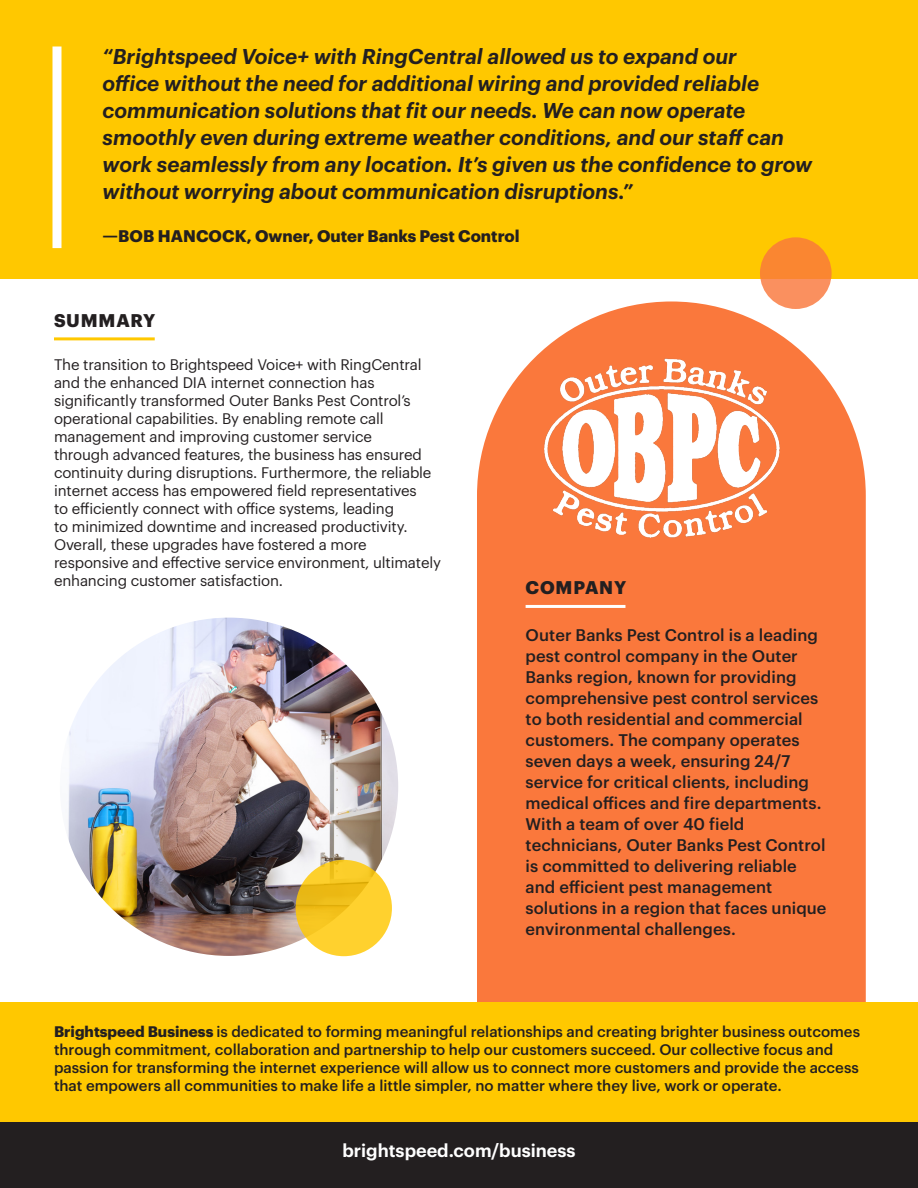
<style>
.page{position:relative;width:918px;height:1188px;background:#fff}
.page>*{position:absolute;margin:0;border:0;box-sizing:border-box;transform-origin:0 0}
.t1{font:italic 600 21px/27px "Graphik";color:#231f20}
.t2{font:600 18px "Graphik";color:#fff}
.subhead{font:700 18px "Graphik";letter-spacing:.045em;color:#231f20}
.text{font:500 16.5px/21px "Graphik";letter-spacing:.005em;color:#231f20}
.t3{font:700 16.5px "Graphik";color:#231f20}
.text-2{font:15px/18px "Graphik";letter-spacing:-.01em;color:#231f20}
.text-3{font:500 15px/18px "Graphik";color:#231f20}
.s1{font-weight:700}
</style>
<div class="page">
<div style="left:0;top:1122px;width:918px;height:66px;background:#231f20"></div>
<svg style="left:477px;top:302px;width:389px;height:701px;background:#fa8149"></svg>
<div style="left:0;top:1003px;width:918px;height:119px;background:#ffc800"></div>
<div style="left:0;top:0;width:918px;height:279px;background:#ffc800"></div>
<hr style="left:526px;top:605px;width:99px;height:3px;background:#fff">
<img style="left:60px;top:618px;width:338px;height:338px;border-radius:169px">
<svg style="left:296px;top:860px;width:96px;height:96px;background:#f8c926"></svg>
<svg style="left:760px;top:237px;width:72px;height:72px;background:#fa8a43"></svg>
<hr style="left:54px;top:337px;width:101px;height:3px;background:#ffc800">
<div style="left:52px;top:47px;width:10px;height:201px;background:#fff"></div>
<img style="left:544px;top:357px;width:237px;height:181px">
<p class="t1" style="left:103px;top:41px;width:711px">“Brightspeed Voice+ with RingCentral allowed us to expand our<br>office without the need for additional wiring and provided reliable communication solutions that fit our needs. We can now operate smoothly even during extreme weather conditions, and our staff can work seamlessly from any location. It’s given us the confidence to grow without worrying about communication disruptions.”</p>
<p class="t3" style="left:103px;top:223px;width:419px">—BOB HANCOCK, Owner, Outer Banks Pest Control</p>
<p class="subhead" style="left:54px;top:306px;width:103px">SUMMARY</p>
<p class="text-2" style="left:54px;top:355px;width:389px">The transition to Brightspeed Voice+ with RingCentral and the enhanced DIA internet connection has significantly transformed Outer Banks Pest Control’s operational capabilities. By enabling remote call management and improving customer service<br>through advanced features, the business has ensured continuity during disruptions. Furthermore, the reliable internet access has empowered field representatives<br>to efficiently connect with office systems, leading<br>to minimized downtime and increased productivity.<br>Overall, these upgrades have fostered a more responsive and effective service environment, ultimately enhancing customer satisfaction.</p>
<p class="subhead" style="left:526px;top:574px;width:102px">COMPANY</p>
<p class="text" style="left:526px;top:623px;width:302px">Outer Banks Pest Control is a leading pest control company in the Outer Banks region, known for providing comprehensive pest control services to both residential and commercial customers. The company operates seven days a week, ensuring 24/7 service for critical clients, including medical offices and fire departments.<br>With a team of over 40 field technicians, Outer Banks Pest Control is committed to delivering reliable and efficient pest management solutions in a region that faces unique environmental challenges.</p>
<p class="text-3" style="left:54px;top:1022px;width:808px"><span class="s1">Brightspeed Business</span> is dedicated to forming meaningful relationships and creating brighter business outcomes through commitment, collaboration and partnership to help our customers succeed. Our collective focus and passion for transforming the internet experience will allow us to connect more customers and provide the access that empowers all communities to make life a little simpler, no matter where they live, work or operate.</p>
<p class="t2" style="left:342px;top:1137px;width:235px">brightspeed.com/business</p>
</div>
